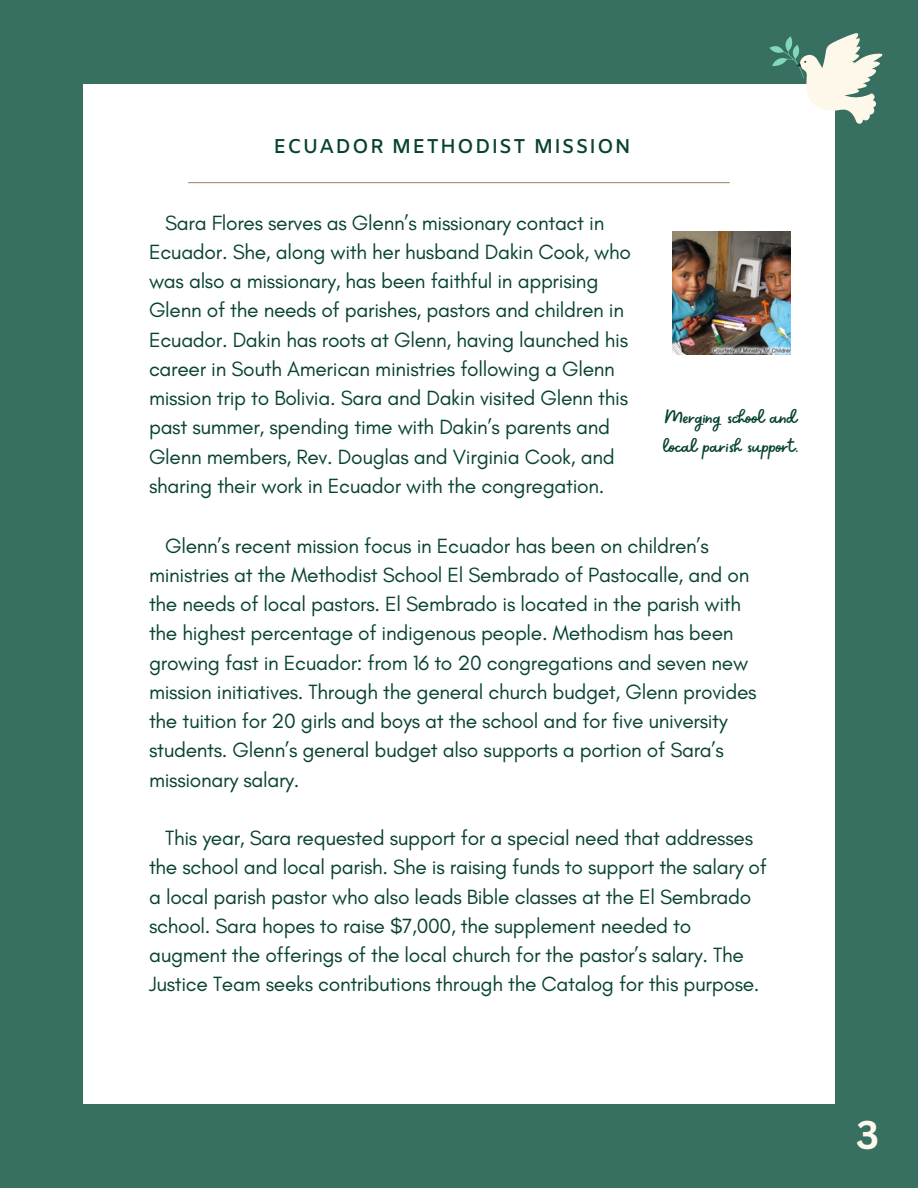
<style>
.page{position:relative;width:918px;height:1188px;background:#376f61}
.page>*{position:absolute;margin:0;border:0;box-sizing:border-box;transform-origin:0 0}
.t1{font:700 39px "Canva Sans";color:#fef8ea}
.t2{font:21.75px/29px "Sweet Apricot";letter-spacing:-.015em;color:#084233}
.t3{font:21px/29.2px "Glacial Indifference";letter-spacing:-.015em;color:#084233}
.t4{font:600 19.95px "Amiko";letter-spacing:.055em;color:#084233}
</style>
<div class="page">
<div style="left:83px;top:84px;width:752px;height:1019px;background:#fff"></div>
<img style="left:672px;top:231px;width:119px;height:123px">
<hr style="left:188px;top:182px;width:541px;height:1px;background:#a28b5d">
<svg style="left:770px;top:33px;width:113px;height:91px"></svg>
<p class="t4" style="left:274px;top:135px;width:359px">ECUADOR METHODIST MISSION</p>
<p class="t3" style="left:149px;top:208px;width:484px;text-indent:16px">Sara Flores serves as Glenn’s missionary contact in Ecuador. She, along with her husband Dakin Cook, who was also a missionary, has been faithful in apprising Glenn of the needs of parishes, pastors and children in Ecuador. Dakin has roots at Glenn, having launched his career in South American ministries following a Glenn mission trip to Bolivia. Sara and Dakin visited Glenn this past summer, spending time with Dakin’s parents and Glenn members, Rev. Douglas and Virginia Cook, and sharing their work in Ecuador with the congregation.</p>
<p class="t3" style="left:149px;top:531px;width:609px;text-indent:16px">Glenn’s recent mission focus in Ecuador has been on children’s ministries at the Methodist School El Sembrado of Pastocalle, and on the needs of local pastors. El Sembrado is located in the parish with the highest percentage of indigenous people. Methodism has been growing fast in Ecuador: from 16 to 20 congregations and seven new mission initiatives. Through the general church budget, Glenn provides the tuition for 20 girls and boys at the school and for five university students. Glenn’s general budget also supports a portion of Sara’s missionary salary.</p>
<p class="t3" style="left:149px;top:823px;width:620px;text-indent:16px">This year, Sara requested support for a special need that addresses the school and local parish. She is raising funds to support the salary of a local parish pastor who also leads Bible classes at the El Sembrado school. Sara hopes to raise $7,000, the supplement needed to augment the offerings of the local church for the pastor’s salary. The Justice Team seeks contributions through the Catalog for this purpose.</p>
<p class="t2" style="left:664px;top:401px;width:136px">Merging school and local parish support.</p>
<p class="t1" style="left:856px;top:1108px;width:25px">3</p>
</div>
